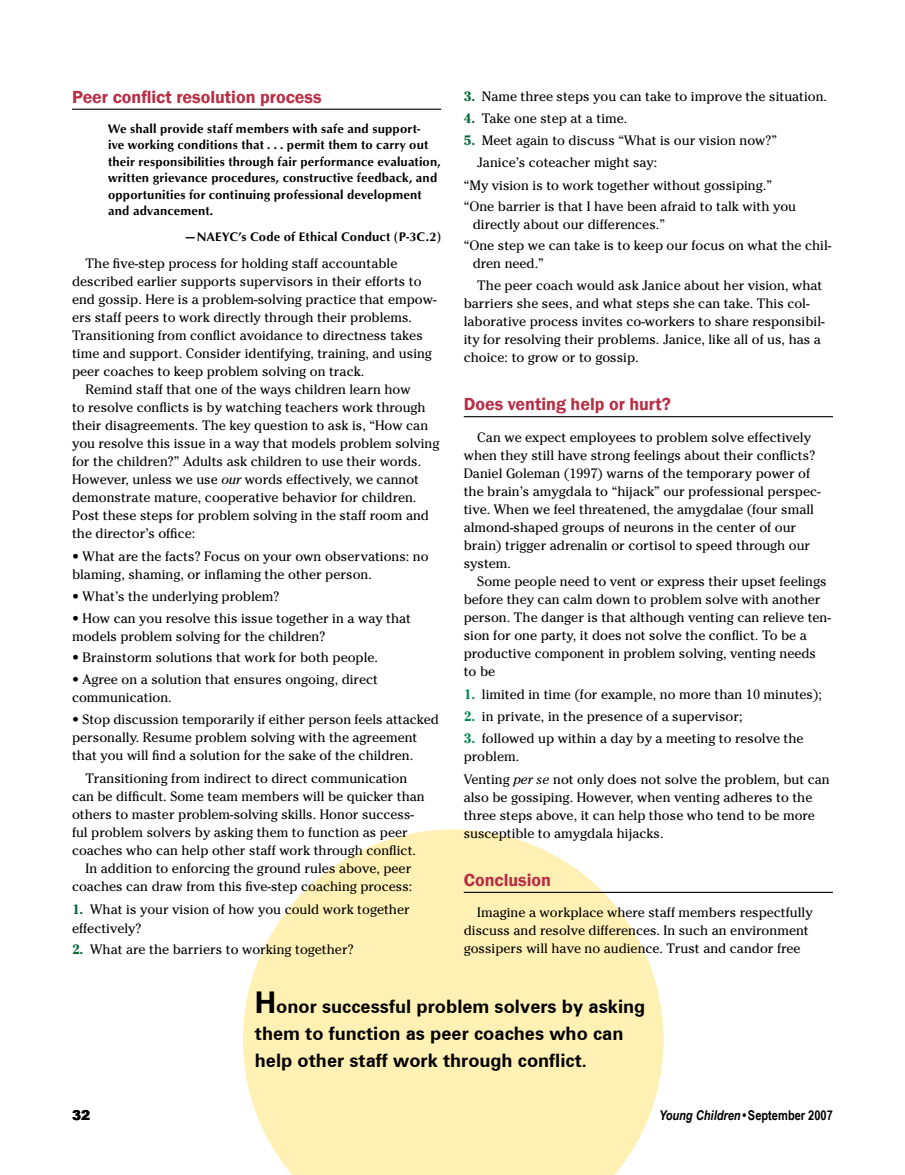
<style>
.page{position:relative;width:905px;height:1175px;background:#fff}
.page>*{position:absolute;margin:0;border:0;box-sizing:border-box;transform-origin:0 0}
.t1{font:700 18.6px/27px "Zurich BT";color:#000}
.t2{font:600 18px "Franklin Gothic";color:#b82e45}
.t3{font:13.5px/18px "Cheltenham";color:#000}
.t4{font:700 13.5px "Arial Narrow";color:#000}
.t5{font:900 13.5px "Arial";color:#000}
.t6{font:12.9px/16.5px "Optimum Bold DTC";letter-spacing:.015em;color:#000}
.s1{font-style:italic}
.s2{font-weight:700;color:#036635}
.s3{font-weight:700;color:#008a51}
.s4{font-size:30px}
</style>
<div class="page">
<svg style="left:243px;top:829px;width:420px;height:345px;fill:#fff0b4"></svg>
<hr style="left:72px;top:109px;width:369px;height:1px;background:#000">
<hr style="left:464px;top:416px;width:368px;height:1px;background:#000">
<hr style="left:464px;top:891px;width:368px;height:2px;background:#000">
<h2 class="t2" style="left:72px;top:86px;width:251px">Peer conflict resolution process</h2>
<p class="t6" style="left:108px;top:120px;width:334px">We shall provide staff members with safe and support-<br>ive working conditions that . . . permit them to carry out their responsibilities through fair performance evaluation, written grievance procedures, constructive feedback, and opportunities for continuing professional development and advancement.</p>
<p class="t6" style="left:186px;top:228px;width:257px">—NAEYC’s Code of Ethical Conduct (P-3C.2)</p>
<p class="t3" style="left:86px;top:254px;width:313px">The five-step process for holding staff accountable</p>
<p class="t3" style="left:72px;top:272px;width:351px">described earlier supports supervisors in their efforts to</p>
<p class="t3" style="left:72px;top:290px;width:366px">end gossip. Here is a problem-solving practice that empow-</p>
<p class="t3" style="left:72px;top:308px;width:341px">ers staff peers to work directly through their problems.</p>
<p class="t3" style="left:72px;top:326px;width:352px">Transitioning from conflict avoidance to directness takes</p>
<p class="t3" style="left:72px;top:344px;width:361px">time and support. Consider identifying, training, and using</p>
<p class="t3" style="left:72px;top:362px;width:294px">peer coaches to keep problem solving on track.</p>
<p class="t3" style="left:86px;top:380px;width:326px">Remind staff that one of the ways children learn how</p>
<p class="t3" style="left:72px;top:398px;width:355px">to resolve conflicts is by watching teachers work through</p>
<p class="t3" style="left:72px;top:416px;width:357px">their disagreements. The key question to ask is, “How can</p>
<p class="t3" style="left:72px;top:434px;width:369px">you resolve this issue in a way that models problem solving</p>
<p class="t3" style="left:72px;top:452px;width:351px">for the children?” Adults ask children to use their words.</p>
<p class="t3" style="left:72px;top:470px;width:348px">However, unless we use <span class="s1">our</span> words effectively, we cannot</p>
<p class="t3" style="left:72px;top:488px;width:346px">demonstrate mature, cooperative behavior for children.</p>
<p class="t3" style="left:72px;top:506px;width:358px">Post these steps for problem solving in the staff room and</p>
<p class="t3" style="left:72px;top:524px;width:125px">the director’s office:</p>
<p class="t3" style="left:72px;top:547px;width:358px">• What are the facts? Focus on your own observations: no blaming, shaming, or inflaming the other person.</p>
<p class="t3" style="left:72px;top:587px;width:209px">• What’s the underlying problem?</p>
<p class="t3" style="left:72px;top:609px;width:340px">• How can you resolve this issue together in a way that models problem solving for the children?</p>
<p class="t3" style="left:72px;top:649px;width:307px">• Brainstorm solutions that work for both people.</p>
<p class="t3" style="left:72px;top:670px;width:307px">• Agree on a solution that ensures ongoing, direct communication.</p>
<p class="t3" style="left:72px;top:710px;width:368px">• Stop discussion temporarily if either person feels attacked personally. Resume problem solving with the agreement that you will find a solution for the sake of the children.</p>
<p class="t3" style="left:86px;top:769px;width:323px">Transitioning from indirect to direct communication</p>
<p class="t3" style="left:72px;top:787px;width:354px">can be difficult. Some team members will be quicker than</p>
<p class="t3" style="left:72px;top:805px;width:343px">others to master problem-solving skills. Honor success-</p>
<p class="t3" style="left:72px;top:823px;width:337px">ful problem solvers by asking them to function as peer</p>
<p class="t3" style="left:72px;top:841px;width:345px">coaches who can help other staff work through conflict.</p>
<p class="t3" style="left:86px;top:859px;width:327px">In addition to enforcing the ground rules above, peer</p>
<p class="t3" style="left:72px;top:877px;width:342px">coaches can draw from this five-step coaching process:</p>
<p class="t3" style="left:72px;top:901px;width:339px"><span class="s2">1.</span> What is your vision of how you could work together effectively?</p>
<p class="t3" style="left:72px;top:940px;width:283px"><span class="s2">2.</span> What are the barriers to working together?</p>
<p class="t3" style="left:464px;top:87px;width:365px"><span class="s2">3.</span> Name three steps you can take to improve the situation.</p>
<p class="t3" style="left:464px;top:109px;width:165px"><span class="s2">4.</span> Take one step at a time.</p>
<p class="t3" style="left:464px;top:131px;width:315px"><span class="s2">5.</span> Meet again to discuss “What is our vision now?”</p>
<p class="t3" style="left:477px;top:153px;width:182px">Janice’s coteacher might say:</p>
<p class="t3" style="left:463px;top:176px;width:310px">“My vision is to work together without gossiping.”</p>
<p class="t3" style="left:473px;top:197px;width:325px;text-indent:-9px">“One barrier is that I have been afraid to talk with you directly about our differences.”</p>
<p class="t3" style="left:472px;top:236px;width:360px;text-indent:-9px">“One step we can take is to keep our focus on what the chil&shy;dren need.”</p>
<p class="t3" style="left:463px;top:276px;width:362px;text-indent:14px">The peer coach would ask Janice about her vision, what barriers she sees, and what steps she can take. This col&shy;laborative process invites co-workers to share responsibil&shy;ity for resolving their problems. Janice, like all of us, has a choice: to grow or to gossip.</p>
<h2 class="t2" style="left:464px;top:393px;width:209px">Does venting help or hurt?</h2>
<p class="t3" style="left:464px;top:428px;width:358px;text-indent:14px">Can we expect employees to problem solve effectively when they still have strong feelings about their conflicts?<br>Daniel Goleman (1997) warns of the temporary power of the brain’s amygdala to “hijack” our professional perspec&shy;tive. When we feel threatened, the amygdalae (four small almond-shaped groups of neurons in the center of our brain) trigger adrenalin or cortisol to speed through our system.</p>
<p class="t3" style="left:464px;top:572px;width:369px;text-indent:14px">Some people need to vent or express their upset feelings before they can calm down to problem solve with another person. The danger is that although venting can relieve ten&shy;sion for one party, it does not solve the conflict. To be a productive component in problem solving, venting needs to be</p>
<p class="t3" style="left:464px;top:685px;width:360px"><span class="s3">1.</span> limited in time (for example, no more than 10 minutes);</p>
<p class="t3" style="left:464px;top:707px;width:280px"><span class="s3">2.</span> in private, in the presence of a supervisor;</p>
<p class="t3" style="left:464px;top:729px;width:341px"><span class="s3">3.</span> followed up within a day by a meeting to resolve the problem.</p>
<p class="t3" style="left:463px;top:770px;width:367px">Venting <span class="s1">per se</span> not only does not solve the problem, but can also be gossiping. However, when venting adheres to the three steps above, it can help those who tend to be more susceptible to amygdala hijacks.</p>
<h2 class="t2" style="left:464px;top:868px;width:89px">Conclusion</h2>
<p class="t3" style="left:464px;top:903px;width:350px;text-indent:14px">Imagine a workplace where staff members respectfully discuss and resolve differences. In such an environment gossipers will have no audience. Trust and candor free</p>
<h1 class="t1" style="left:255px;top:992px;width:392px"><span class="s4">H</span>onor successful problem solvers by asking them to function as peer coaches who can help other staff work through conflict.</h1>
<p class="t5" style="left:72px;top:1105px;width:20px">32</p>
<p class="t4" style="left:659px;top:1105px;width:175px"><span class="s1">Young Children</span> • September 2007</p>
</div>
